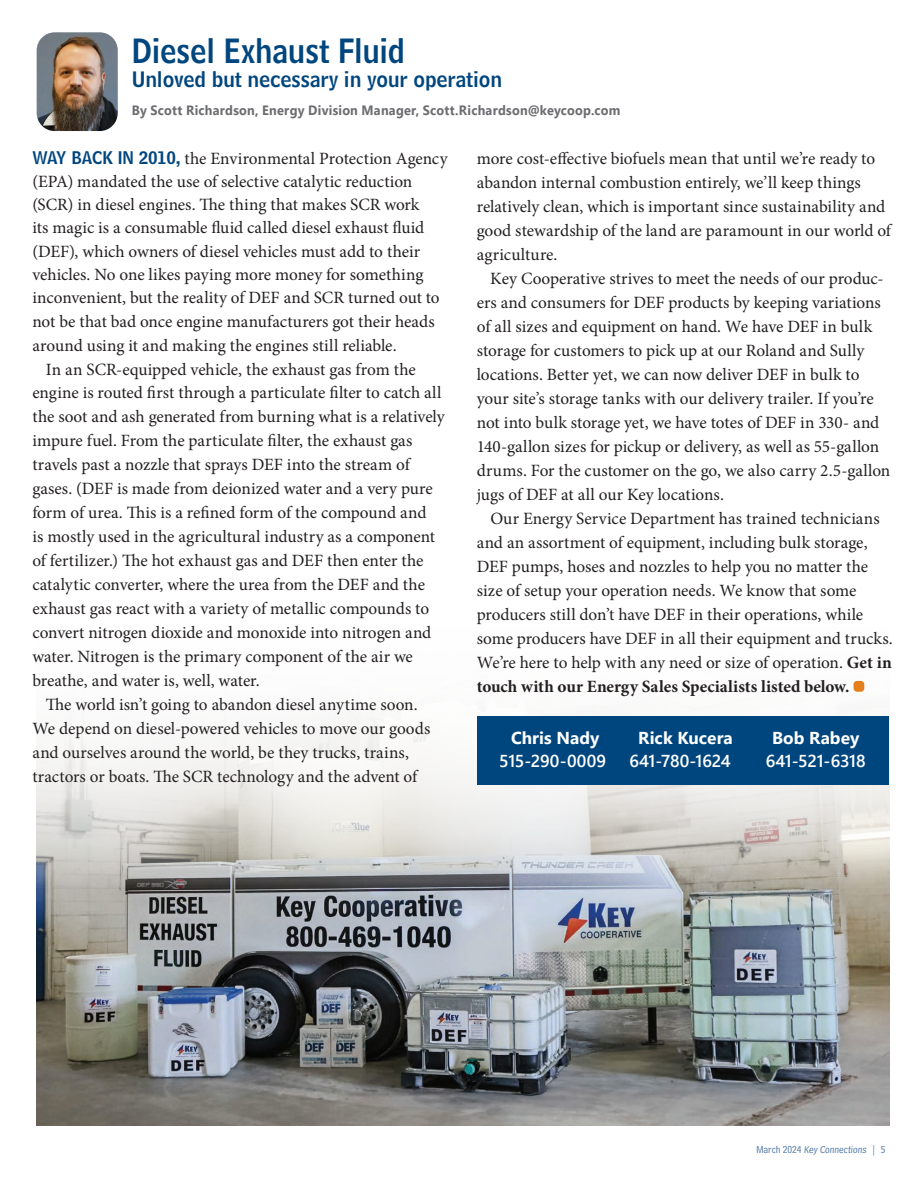
<style>
.page{position:relative;width:918px;height:1188px;background:#fff}
.page>*{position:absolute;margin:0;border:0;box-sizing:border-box;transform-origin:0 0}
.t1{font:33px "Bell Centennial Std Name Num";letter-spacing:-.005em;color:#00467e;scale:.94 1}
.t2{font:21px "Bell Centennial Std Name Num";letter-spacing:-.005em;color:#00467e}
.t3{font:17.25px/24px "Minion Pro";letter-spacing:-.005em;color:#231f20}
.t4{font:600 17.25px "Segoe UI";letter-spacing:-.01em;color:#fff}
.t5{font:700 17.25px "Segoe UI";color:#fff}
.t6{font:700 13.5px "Segoe UI";letter-spacing:.02em;color:#6c6d70;scale:.94 1}
.t7{font:10.5px "Bell Centennial Std Address";color:#4872a3}
.s1{font-family:"Bell Centennial Std Name Num";color:#00467e}
.s2{font-weight:700}
</style>
<div class="page">
<img style="left:37px;top:680px;width:853px;height:446px">
<div style="left:854px;top:681px;width:10px;height:11px;background:#e4801b;border-radius:4px"></div>
<img style="left:37px;top:32px;width:81px;height:99px">
<div style="left:478px;top:716px;width:411px;height:68px;background:#00467e"></div>
<h1 class="t1" style="left:132px;top:30px;width:292px">Diesel Exhaust Fluid</h1>
<p class="t2" style="left:132px;top:66px;width:372px">Unloved but necessary in your operation</p>
<p class="t6" style="left:132px;top:98px;width:521px">By Scott Richardson, Energy Division Manager, Scott.Richardson@keycoop.com</p>
<p class="t3" style="left:32px;top:146px;width:417px"><span class="s1">WAY BACK IN 2010,</span> the Environmental Protection Agency</p>
<p class="t3" style="left:32px;top:170px;width:381px">(EPA) mandated the use of selective catalytic reduction</p>
<p class="t3" style="left:32px;top:193px;width:389px">(SCR) in diesel engines. The thing that makes SCR work</p>
<p class="t3" style="left:32px;top:216px;width:393px">its magic is a consumable fluid called diesel exhaust fluid</p>
<p class="t3" style="left:32px;top:239px;width:389px">(DEF), which owners of diesel vehicles must add to their</p>
<p class="t3" style="left:32px;top:263px;width:393px">vehicles. No one likes paying more money for something</p>
<p class="t3" style="left:32px;top:286px;width:409px">inconvenient, but the reality of DEF and SCR turned out to</p>
<p class="t3" style="left:32px;top:309px;width:404px">not be that bad once engine manufacturers got their heads</p>
<p class="t3" style="left:32px;top:333px;width:366px">around using it and making the engines still reliable.</p>
<p class="t3" style="left:46px;top:357px;width:371px">In an SCR-equipped vehicle, the exhaust gas from the</p>
<p class="t3" style="left:32px;top:381px;width:410px">engine is routed first through a particulate filter to catch all</p>
<p class="t3" style="left:32px;top:405px;width:414px">the soot and ash generated from burning what is a relatively</p>
<p class="t3" style="left:32px;top:429px;width:381px">impure fuel. From the particulate filter, the exhaust gas</p>
<p class="t3" style="left:32px;top:453px;width:379px">travels past a nozzle that sprays DEF into the stream of</p>
<p class="t3" style="left:32px;top:477px;width:402px">gases. (DEF is made from deionized water and a very pure</p>
<p class="t3" style="left:32px;top:501px;width:396px">form of urea. This is a refined form of the compound and</p>
<p class="t3" style="left:32px;top:525px;width:404px">is mostly used in the agricultural industry as a component</p>
<p class="t3" style="left:32px;top:549px;width:393px">of fertilizer.) The hot exhaust gas and DEF then enter the</p>
<p class="t3" style="left:32px;top:573px;width:394px">catalytic converter, where the urea from the DEF and the</p>
<p class="t3" style="left:32px;top:597px;width:398px">exhaust gas react with a variety of metallic compounds to</p>
<p class="t3" style="left:32px;top:621px;width:400px">convert nitrogen dioxide and monoxide into nitrogen and</p>
<p class="t3" style="left:32px;top:645px;width:382px">water. Nitrogen is the primary component of the air we</p>
<p class="t3" style="left:32px;top:669px;width:229px">breathe, and water is, well, water.</p>
<p class="t3" style="left:46px;top:693px;width:373px">The world isn’t going to abandon diesel anytime soon.</p>
<p class="t3" style="left:32px;top:717px;width:399px">We depend on diesel-powered vehicles to move our goods</p>
<p class="t3" style="left:32px;top:741px;width:378px">and ourselves around the world, be they trucks, trains,</p>
<p class="t3" style="left:32px;top:765px;width:386px">tractors or boats. The SCR technology and the advent of</p>
<p class="t3" style="left:477px;top:146px;width:416px">more cost-effective biofuels mean that until we’re ready to abandon internal combustion entirely, we’ll keep things relatively clean, which is important since sustainability and good stewardship of the land are paramount in our world of agriculture.</p>
<p class="t3" style="left:477px;top:266px;width:415px;text-indent:13px">Key Cooperative strives to meet the needs of our produc&shy;ers and consumers for DEF products by keeping variations of all sizes and equipment on hand. We have DEF in bulk storage for customers to pick up at our Roland and Sully locations. Better yet, we can now deliver DEF in bulk to your site’s storage tanks with our delivery trailer. If you’re not into bulk storage yet, we have totes of DEF in 330- and 140-gallon sizes for pickup or delivery, as well as 55-gallon drums. For the customer on the go, we also carry 2.5-gallon jugs of DEF at all our Key locations.</p>
<p class="t3" style="left:477px;top:506px;width:418px;text-indent:14px">Our Energy Service Department has trained technicians and an assortment of equipment, including bulk storage, DEF pumps, hoses and nozzles to help you no matter the size of setup your operation needs. We know that some producers still don’t have DEF in their operations, while some producers have DEF in all their equipment and trucks.<br>We’re here to help with any need or size of operation. <span class="s2">Get in touch with our Energy Sales Specialists listed below.</span></p>
<p class="t5" style="left:511px;top:722px;width:90px">Chris Nady</p>
<p class="t4" style="left:499px;top:745px;width:108px">515-290-0009</p>
<p class="t5" style="left:638px;top:722px;width:96px">Rick Kucera</p>
<p class="t4" style="left:629px;top:745px;width:103px">641-780-1624</p>
<p class="t5" style="left:772px;top:722px;width:89px">Bob Rabey</p>
<p class="t4" style="left:766px;top:745px;width:101px">641-521-6318</p>
<p class="t7" style="left:756px;top:1144px;width:131px">March 2024 Key Connections | 5</p>
</div>
